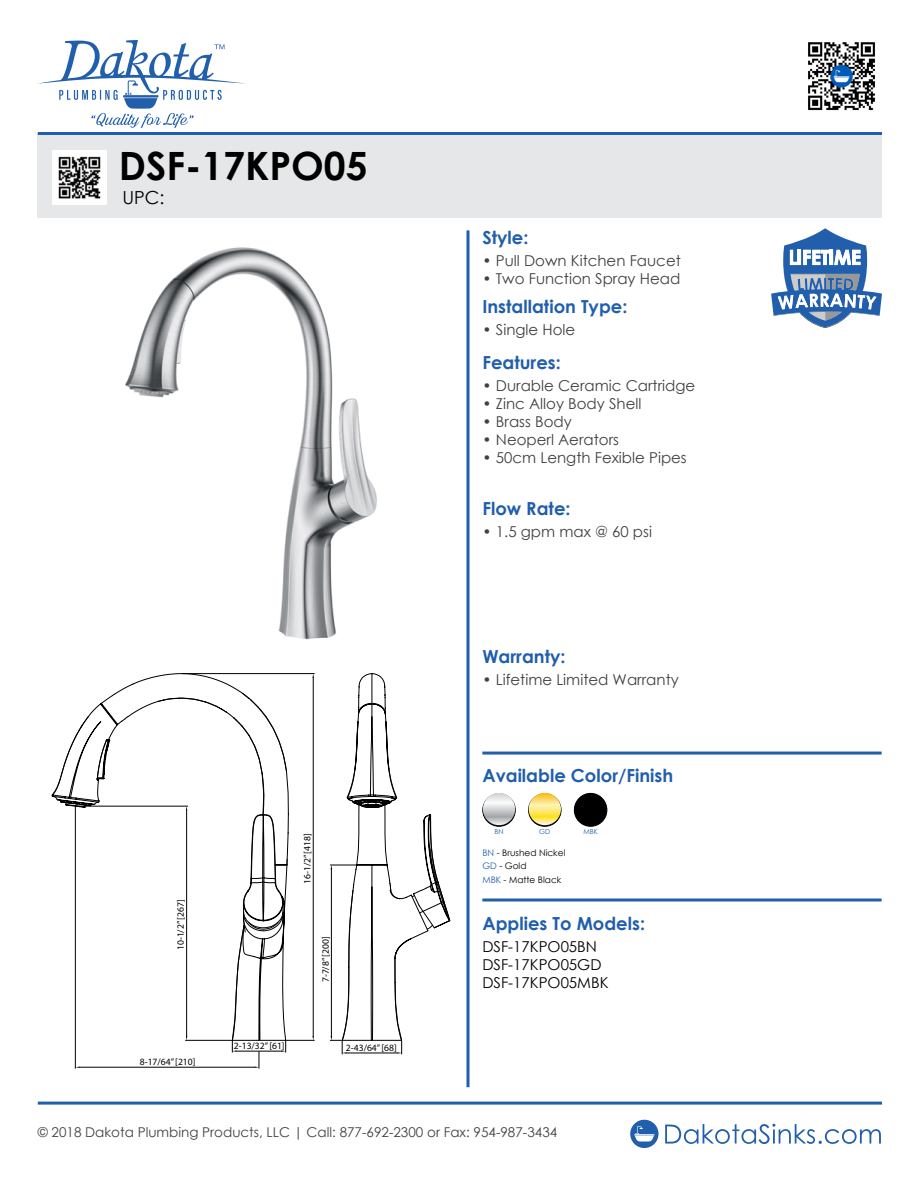
<style>
.page{position:relative;width:918px;height:1188px;background:#fff}
.page>*{position:absolute;margin:0;border:0;box-sizing:border-box;transform-origin:0 0}
.t1{font:700 39px "Century Gothic";color:#000}
.t2{font:700 18px "Century Gothic";color:#215eac}
.t3{font:18px "Century Gothic";color:#000}
.t4{font:15px "Century Gothic";color:#414042}
.t5{font:15px/18px "Century Gothic";color:#000}
.t6{font:13.5px "Century Gothic";color:#414042}
.t7{font:9.6px "Myriad Pro";color:#000}
.t8{font:9px/13.5px "Century Gothic";color:#000}
.t9{font:6.9px "Century Gothic";color:#215eac}
.s1{color:#215eac}
</style>
<div class="page">
<svg style="left:38px;top:40px;width:207px;height:88px"></svg>
<svg style="left:665px;top:1124px;width:216px;height:20px"></svg>
<svg style="left:630px;top:1120px;width:29px;height:28px"></svg>
<div style="left:38px;top:134px;width:844px;height:84px;background:#e6e7e8"></div>
<hr style="left:38px;top:132px;width:844px;height:3px;background:#215eac">
<hr style="left:38px;top:1102px;width:844px;height:3px;background:#215eac">
<svg style="left:466px;top:230px;width:4px;height:857px;background:#5886c0"></svg>
<img style="left:125px;top:247px;width:252px;height:393px">
<svg style="left:482px;top:898px;width:400px;height:4px;background:#5886c0"></svg>
<hr style="left:482px;top:752px;width:400px;height:3px;background:#215eac">
<svg style="left:771px;top:228px;width:111px;height:100px"></svg>
<img style="left:53px;top:150px;width:54px;height:54px">
<svg style="left:529px;top:794px;width:32px;height:32px"></svg>
<div style="left:528px;top:793px;width:33px;height:34px;border:1px solid #000;border-radius:50%"></div>
<svg style="left:529px;top:793px;width:32px;height:32px"></svg>
<svg style="left:483px;top:794px;width:32px;height:32px"></svg>
<div style="left:482px;top:793px;width:34px;height:34px;border:1px solid #000;border-radius:50%"></div>
<svg style="left:483px;top:793px;width:32px;height:32px"></svg>
<svg style="left:52px;top:673px;width:398px;height:368px"></svg>
<hr style="left:186px;top:811px;width:1px;height:225px;background:#000">
<hr style="left:76px;top:806px;width:112px;height:1px;background:#000">
<hr style="left:186px;top:1040px;width:46px;height:1px;background:#000">
<hr style="left:313px;top:678px;width:1px;height:358px;background:#000">
<hr style="left:182px;top:673px;width:132px;height:1px;background:#000">
<hr style="left:80px;top:1067px;width:175px;height:1px;background:#000">
<hr style="left:75px;top:807px;width:1px;height:261px;background:#000">
<hr style="left:237px;top:1051px;width:44px;height:1px;background:#000">
<svg style="left:232px;top:1041px;width:5px;height:11px"></svg>
<svg style="left:243px;top:703px;width:168px;height:365px"></svg>
<svg style="left:419px;top:901px;width:25px;height:12px"></svg>
<div style="left:574px;top:794px;width:33px;height:32px;background:#000;border-radius:50%"></div>
<div style="left:574px;top:793px;width:33px;height:34px;border:1px solid #000;border-radius:50%"></div>
<div style="left:574px;top:793px;width:33px;height:32px;background:#000;border-radius:50%"></div>
<img style="left:808px;top:42px;width:67px;height:69px">
<h1 class="t1" style="left:119px;top:136px;width:250px">DSF-17KPO05</h1>
<p class="t3" style="left:122px;top:185px;width:44px">UPC:</p>
<p class="t7" style="left:175px;top:950px;width:52px;rotate:-90deg">10-1/2” [267]</p>
<p class="t7" style="left:140px;top:1056px;width:57px">8-17/64” [210]</p>
<p class="t7" style="left:301px;top:884px;width:52px;rotate:-90deg">16-1/2” [418]</p>
<p class="t7" style="left:320px;top:982px;width:47px;rotate:-90deg">7-7/8” [200]</p>
<p class="t7" style="left:234px;top:1040px;width:52px">2-13/32” [61]</p>
<p class="t7" style="left:346px;top:1042px;width:52px">2-43/64” [68]</p>
<p class="t2" style="left:482px;top:224px;width:48px">Style:</p>
<p class="t4" style="left:482px;top:250px;width:200px">• Pull Down Kitchen Faucet</p>
<p class="t4" style="left:482px;top:268px;width:199px">• Two Function Spray Head</p>
<p class="t2" style="left:482px;top:293px;width:147px">Installation Type:</p>
<p class="t4" style="left:482px;top:319px;width:94px">• Single Hole</p>
<p class="t2" style="left:482px;top:349px;width:80px">Features:</p>
<p class="t4" style="left:482px;top:376px;width:214px">• Durable Ceramic Cartridge</p>
<p class="t4" style="left:482px;top:394px;width:161px">• Zinc Alloy Body Shell</p>
<p class="t4" style="left:482px;top:412px;width:91px">• Brass Body</p>
<p class="t4" style="left:482px;top:430px;width:138px">• Neoperl Aerators</p>
<p class="t4" style="left:482px;top:448px;width:206px">• 50cm Length Fexible Pipes</p>
<p class="t2" style="left:482px;top:495px;width:90px">Flow Rate:</p>
<p class="t4" style="left:482px;top:521px;width:171px">• 1.5 gpm max @ 60 psi</p>
<p class="t2" style="left:482px;top:643px;width:85px">Warranty:</p>
<p class="t4" style="left:482px;top:669px;width:198px">• Lifetime Limited Warranty</p>
<p class="t2" style="left:482px;top:762px;width:192px">Available Color/Finish</p>
<p class="t9" style="left:494px;top:827px;width:11px">BN</p>
<p class="t9" style="left:539px;top:827px;width:13px">GD</p>
<p class="t8" style="left:482px;top:846px;width:85px"><span class="s1">BN</span> - Brushed Nickel<br><span class="s1">GD</span> - Gold<br><span class="s1">MBK</span> - Matte Black</p>
<p class="t9" style="left:583px;top:827px;width:16px">MBK</p>
<p class="t2" style="left:482px;top:909px;width:164px">Applies To Models:</p>
<p class="t5" style="left:482px;top:937px;width:128px">DSF-17KPO05BN<br>DSF-17KPO05GD<br>DSF-17KPO05MBK</p>
<p class="t6" style="left:38px;top:1122px;width:521px">© 2018 Dakota Plumbing Products, LLC | Call: 877-692-2300 or Fax: 954-987-3434</p>
</div>
